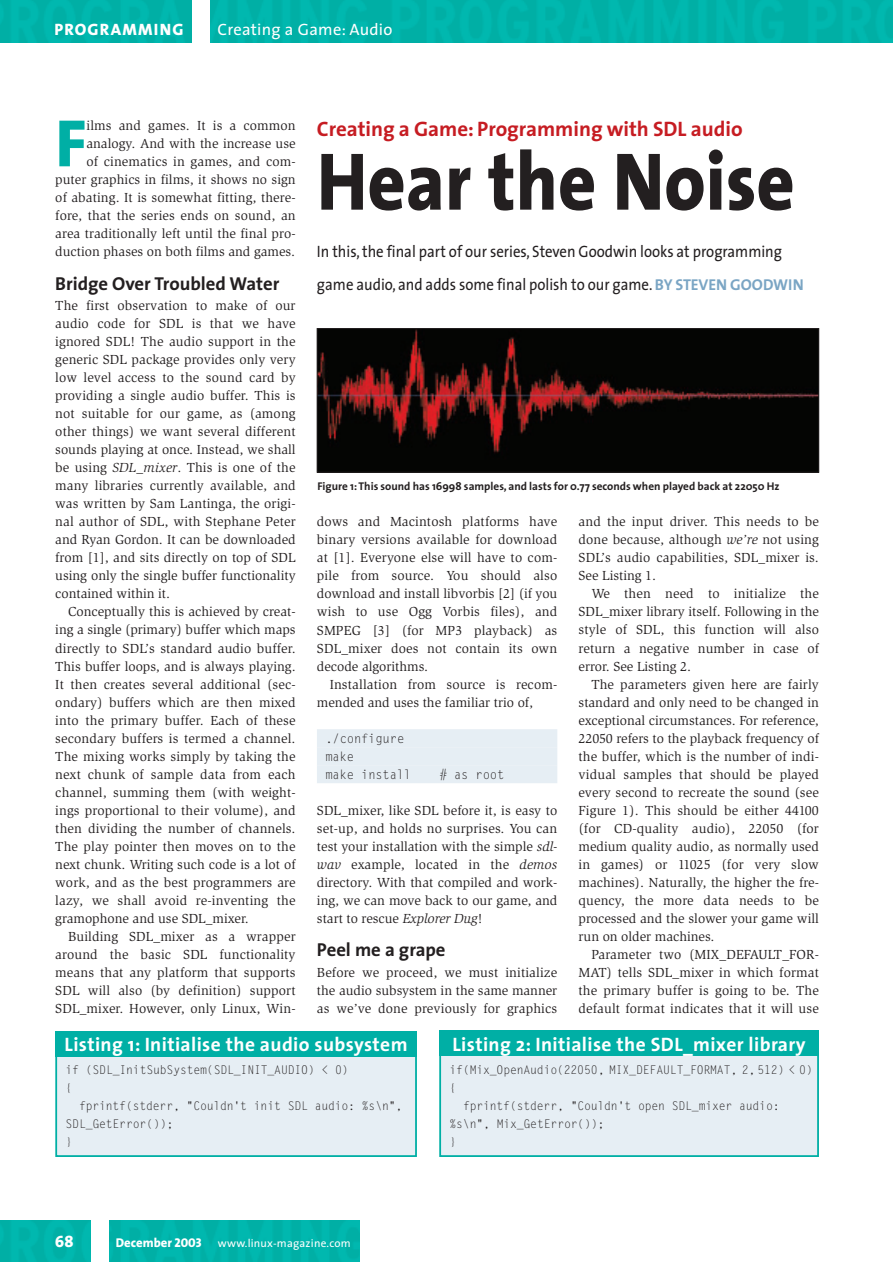
<style>
.page{position:relative;width:893px;height:1262px;background:#fff}
.page>*{position:absolute;margin:0;border:0;box-sizing:border-box;transform-origin:0 0}
.t1{font:800 82.5px "The Sans";color:#231f20;scale:.9 1}
.t2{font:800 67.65px "The Sans";color:#00afa5}
.t3{font:700 21px "The Sans";color:#c61c22}
.t4{font:700 19.5px "The Sans";letter-spacing:.02em;color:#fff}
.t5{font:700 18.75px "The Sans";color:#231f20}
.t6{font:16.5px/33px "The Sans";color:#231f20;scale:.9 1}
.t7{font:16.5px "The Sans";letter-spacing:.02em;color:#fff}
.t8{font:16.5px "The Sans Extra Bold Caps";letter-spacing:.07em;color:#fff}
.t9{font:16.5px "The Sans Extra Bold Expert";color:#fff}
.t10{font:13.5px/18px "Slimbach";letter-spacing:.005em;color:#231f20;text-align:justify}
.t11{font:12.75px/18px "Gothic Looser";letter-spacing:-.02em;color:#231f20;scale:.96 1}
.t12{font:800 12.75px "The Sans";color:#fff}
.t13{font:12px/18px "Gothic Looser";letter-spacing:-.02em;color:#231f20;scale:.96 1}
.t14{font:700 11.25px "The Sans";color:#231f20}
.t15{font:11.25px "The Sans";letter-spacing:.02em;color:#fff}
.s1{font-style:italic}
.s2{font-weight:700;font-size:15.75px;color:#7aa5c4}
.s3{font-family:"The Sans Extra Bold Caps";font-weight:400}
</style>
<div class="page">
<div style="left:317px;top:729px;width:240px;height:18px;background:#e6eef4"></div>
<div style="left:317px;top:747px;width:240px;height:18px;background:#e6eef4"></div>
<div style="left:317px;top:765px;width:240px;height:18px;background:#e6eef4"></div>
<div style="left:1px;top:1220px;width:358px;height:42px;background:#00b4aa"></div>
<div style="left:91px;top:1220px;width:17px;height:42px;background:#fff"></div>
<div style="left:1px;top:0;width:891px;height:43px;background:#00b3a9"></div>
<div style="left:193px;top:0;width:17px;height:43px;background:#fff"></div>
<div style="left:56px;top:1044px;width:360px;height:112px;background:#e6eef4"></div>
<div style="left:55px;top:1043px;width:362px;height:114px;border:2px solid #00afa5"></div>
<div style="left:55px;top:1031px;width:362px;height:25px;background:#00afa5"></div>
<div style="left:440px;top:1044px;width:378px;height:112px;background:#e6eef4"></div>
<div style="left:439px;top:1043px;width:380px;height:114px;border:2px solid #00afa5"></div>
<div style="left:439px;top:1030px;width:380px;height:26px;background:#00afa5"></div>
<img style="left:319px;top:330px;width:497px;height:140px">
<div style="left:317px;top:328px;width:501px;height:144px;border:1px solid #231f20"></div>
<p class="t8" style="left:54px;top:20px;width:131px">PROGRAMMING</p>
<p class="t7" style="left:217px;top:23px;width:176px">Creating a Game: Audio</p>
<p class="t10" style="left:55px;top:118px;width:242px;text-align:right">ilms and games. It is a common analogy. And with the increase use<br>of cinematics in games, and com&shy;puter graphics in films, it shows no sign of abating. It is somewhat fitting, there&shy;fore, that the series ends on sound, an area traditionally left until the final pro&shy;duction phases on both films and games.</p>
<h3 class="t5" style="left:55px;top:276px;width:225px">Bridge Over Troubled Water</h3>
<p class="t10" style="left:55px;top:298px;width:242px">The first observation to make of our audio code for SDL is that we have ignored SDL! The audio support in the generic SDL package provides only very low level access to the sound card by providing a single audio buffer. This is not suitable for our game, as (among other things) we want several different sounds playing at once. Instead, we shall be using <span class="s1">SDL_mixer</span>. This is one of the many libraries currently available, and was written by Sam Lantinga, the origi&shy;nal author of SDL, with Stephane Peter and Ryan Gordon. It can be downloaded from [1], and sits directly on top of SDL using only the single buffer functionality contained within it.</p>
<p class="t10" style="left:55px;top:604px;width:242px;text-indent:13px">Conceptually this is achieved by creat&shy;ing a single (primary) buffer which maps directly to SDL’s standard audio buffer.<br>This buffer loops, and is always playing.<br>It then creates several additional (sec&shy;ondary) buffers which are then mixed into the primary buffer. Each of these secondary buffers is termed a channel.<br>The mixing works simply by taking the next chunk of sample data from each channel, summing them (with weight&shy;ings proportional to their volume), and then dividing the number of channels.<br>The play pointer then moves on to the next chunk. Writing such code is a lot of work, and as the best programmers are lazy, we shall avoid re-inventing the gramophone and use SDL_mixer.</p>
<p class="t10" style="left:55px;top:928px;width:242px;text-indent:13px">Building SDL_mixer as a wrapper around the basic SDL functionality means that any platform that supports SDL will also (by definition) support SDL_mixer. However, only Linux, Win-</p>
<h2 class="t2" style="left:55px;top:117px;width:33px">F</h2>
<h3 class="t3" style="left:317px;top:121px;width:427px">Creating a Game: Programming with SDL audio</h3>
<h1 class="t1" style="left:317px;top:149px;width:532px">Hear the Noise</h1>
<p class="t6" style="left:317px;top:237px;width:542px">In this, the final part of our series, Steven Goodwin looks at programming game audio, and adds some final polish to our game. <span class="s2">BY STEVEN GOODWIN</span></p>
<p class="t14" style="left:317px;top:482px;width:463px">Figure 1: This sound has 16998 samples, and lasts for 0.77 seconds when played back at 22050 Hz</p>
<p class="t10" style="left:317px;top:514px;width:242px">dows and Macintosh platforms have binary versions available for download at [1]. Everyone else will have to com&shy;pile from source. You should also download and install libvorbis [2] (if you wish to use Ogg Vorbis files), and SMPEG [3] (for MP3 playback) as SDL_mixer does not contain its own decode algorithms.</p>
<p class="t10" style="left:317px;top:676px;width:242px;text-indent:13px">Installation from source is recom&shy;mended and uses the familiar trio of,</p>
<p class="t11" style="left:325px;top:730px;width:91px">./configure make<br>make install</p>
<p class="t11" style="left:440px;top:766px;width:69px"># as root</p>
<p class="t10" style="left:317px;top:802px;width:242px">SDL_mixer, like SDL before it, is easy to set-up, and holds no surprises. You can test your installation with the simple <span class="s1">sdl&shy;wav</span> example, located in the <span class="s1">demos </span>directory. With that compiled and work&shy;ing, we can move back to our game, and start to rescue <span class="s1">Explorer Dug</span>!</p>
<h3 class="t5" style="left:317px;top:942px;width:130px">Peel me a grape</h3>
<p class="t10" style="left:317px;top:964px;width:242px">Before we proceed, we must initialize the audio subsystem in the same manner as we’ve done previously for graphics</p>
<p class="t10" style="left:578px;top:514px;width:242px">and the input driver. This needs to be done because, although <span class="s1">we’re</span> not using SDL’s audio capabilities, SDL_mixer is.<br>See Listing 1.</p>
<p class="t10" style="left:578px;top:586px;width:242px;text-indent:13px">We then need to initialize the SDL_mixer library itself. Following in the style of SDL, this function will also return a negative number in case of error. See Listing 2.</p>
<p class="t10" style="left:578px;top:676px;width:242px;text-indent:13px">The parameters given here are fairly standard and only need to be changed in exceptional circumstances. For reference, 22050 refers to the playback frequency of the buffer, which is the number of indi&shy;vidual samples that should be played every second to recreate the sound (see Figure 1). This should be either 44100 (for CD-quality audio), 22050 (for medium quality audio, as normally used in games) or 11025 (for very slow machines). Naturally, the higher the fre&shy;quency, the more data needs to be processed and the slower your game will run on older machines.</p>
<p class="t10" style="left:578px;top:946px;width:242px;text-indent:13px">Parameter two (MIX_DEFAULT_FOR-MAT) tells SDL_mixer in which format the primary buffer is going to be. The default format indicates that it will use</p>
<h3 class="t4" style="left:65px;top:1036px;width:344px">Listing 1: Initialise the audio subsystem</h3>
<p class="t13" style="left:66px;top:1061px;width:296px">if (SDL_InitSubSystem(SDL_INIT_AUDIO) &lt; 0) {</p>
<p class="t13" style="left:66px;top:1097px;width:352px;text-indent:13px">fprintf(stderr, "Couldn't init SDL audio: %s\n",<br>SDL_GetError());<br>}</p>
<p class="t9" style="left:55px;top:1231px;width:20px">68</p>
<p class="t12" style="left:116px;top:1237px;width:87px">December <span class="s3">2003</span></p>
<p class="t15" style="left:218px;top:1238px;width:134px">www.linux-magazine.com</p>
<h3 class="t4" style="left:452px;top:1036px;width:354px">Listing 2: Initialise the SDL_mixer library</h3>
<p class="t13" style="left:449px;top:1061px;width:380px">if(Mix_OpenAudio(22050, MIX_DEFAULT_FORMAT, 2, 512) &lt; 0)</p>
<p class="t13" style="left:449px;top:1079px;width:9px">{</p>
<p class="t13" style="left:463px;top:1097px;width:331px">fprintf(stderr, "Couldn't open SDL_mixer audio:</p>
<p class="t13" style="left:449px;top:1115px;width:163px">%s\n", Mix_GetError());</p>
<p class="t13" style="left:449px;top:1133px;width:9px">}</p>
</div>
